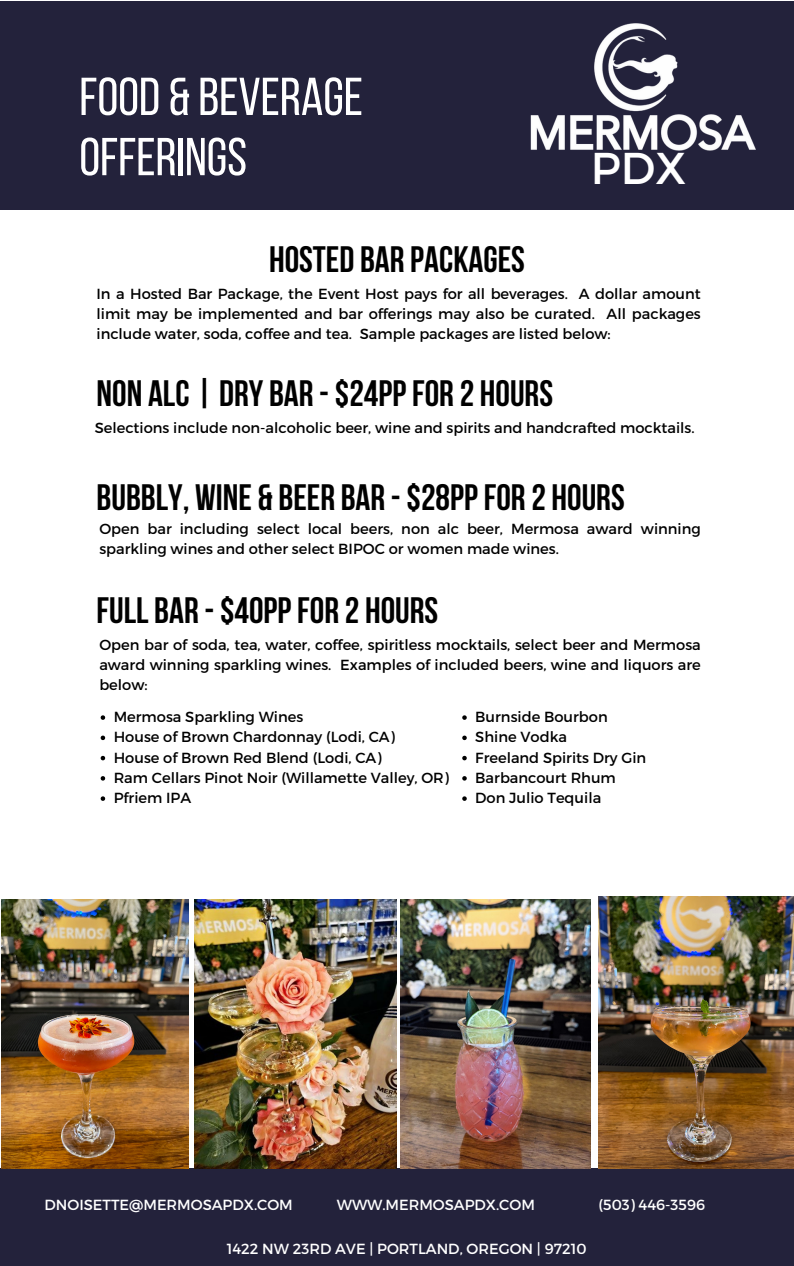
<style>
.page{position:relative;width:794px;height:1266px;background:#fff}
.page>*{position:absolute;margin:0;border:0;box-sizing:border-box;transform-origin:0 0}
.t1{font:53.25px "Bebas Neue";color:#fff}
.t2{font:44.47px "Montserrat";color:#fff}
.t3{font:700 36.6px "Bebas Neue";color:#000}
.t4{font:14.62px/20.2px "Montserrat";color:#000;text-align:justify}
.t5{font:14.62px "Montserrat";color:#fff}
</style>
<div class="page">
<div style="left:0;top:1px;width:793px;height:208px;background:#23223b"></div>
<img style="left:530px;top:23px;width:226px;height:128px">
<div style="left:0;top:1168px;width:793px;height:98px;background:#23223b"></div>
<img style="left:1px;top:899px;width:187px;height:270px">
<img style="left:598px;top:896px;width:195px;height:273px">
<img style="left:195px;top:899px;width:201px;height:270px">
<img style="left:401px;top:899px;width:189px;height:270px">
<svg style="left:101px;top:715px;width:4px;height:5px"></svg>
<svg style="left:101px;top:735px;width:4px;height:5px"></svg>
<svg style="left:101px;top:756px;width:4px;height:4px"></svg>
<svg style="left:101px;top:776px;width:4px;height:4px"></svg>
<svg style="left:101px;top:796px;width:4px;height:5px"></svg>
<svg style="left:462px;top:715px;width:4px;height:5px"></svg>
<svg style="left:462px;top:735px;width:4px;height:5px"></svg>
<svg style="left:462px;top:756px;width:4px;height:4px"></svg>
<svg style="left:462px;top:776px;width:4px;height:4px"></svg>
<svg style="left:462px;top:796px;width:4px;height:5px"></svg>
<p class="t1" style="left:79px;top:75px;width:285px">FOOD &amp; BEVERAGE</p>
<p class="t1" style="left:79px;top:135px;width:169px">OFFERINGS</p>
<p class="t3" style="left:269px;top:244px;width:257px">HOSTED BAR PACKAGES</p>
<p class="t2" style="left:590px;top:140px;width:97px">PDX</p>
<p class="t4" style="left:96px;top:283px;width:605px">In a Hosted Bar Package, the Event Host pays for all beverages. A dollar amount limit may be implemented and bar offerings may also be curated. All packages include water, soda, coffee and tea. Sample packages are listed below:</p>
<p class="t3" style="left:96px;top:378px;width:458px">NON ALC | DRY BAR -$24PPFOR 2 HOURS</p>
<p class="t4" style="left:95px;top:416px;width:601px">Selections include non-alcoholic beer, wine and spirits and handcrafted mocktails.</p>
<p class="t3" style="left:96px;top:482px;width:529px">BUBBLY, WINE &amp; BEER BAR -$28PPFOR 2 HOURS</p>
<p class="t4" style="left:99px;top:518px;width:602px">Open bar including select local beers, non alc beer, Mermosa award winning sparkling wines and other select BIPOC or women made wines.</p>
<p class="t3" style="left:96px;top:595px;width:343px">FULL BAR -$40PPFOR 2 HOURS</p>
<p class="t4" style="left:99px;top:634px;width:602px">Open bar of soda, tea, water, coffee, spiritless mocktails, select beer and Mermosa award winning sparkling wines. Examples of included beers, wine and liquors are below:</p>
<p class="t4" style="left:114px;top:706px;width:191px">Mermosa Sparkling Wines</p>
<p class="t4" style="left:114px;top:726px;width:282px">House of Brown Chardonnay (Lodi, CA)</p>
<p class="t4" style="left:114px;top:746px;width:269px">House of Brown Red Blend (Lodi, CA)</p>
<p class="t4" style="left:114px;top:767px;width:336px">Ram Cellars Pinot Noir (Willamette Valley, OR)</p>
<p class="t4" style="left:114px;top:787px;width:79px">Pfriem IPA</p>
<p class="t4" style="left:475px;top:706px;width:134px">Burnside Bourbon</p>
<p class="t4" style="left:475px;top:726px;width:93px">Shine Vodka</p>
<p class="t4" style="left:475px;top:746px;width:172px">Freeland Spirits Dry Gin</p>
<p class="t4" style="left:475px;top:767px;width:142px">Barbancourt Rhum</p>
<p class="t4" style="left:475px;top:787px;width:127px">Don Julio Tequila</p>
<p class="t5" style="left:589px;top:1186px;width:108px">(503) 446-3596</p>
<p class="t5" style="left:45px;top:1186px;width:224px">EVENTS@MERMOSAPDX.COM</p>
<p class="t5" style="left:327px;top:1186px;width:199px">WWW.MERMOSAPDX.COM</p>
<p class="t5" style="left:218px;top:1230px;width:361px">1422 NW 23RD AVE | PORTLAND, OREGON | 97210</p>
<p class="t5" style="left:598px;top:1195px;width:108px">(503) 446-3596</p>
<p class="t5" style="left:45px;top:1195px;width:250px">DNOISETTE@MERMOSAPDX.COM</p>
<p class="t5" style="left:336px;top:1195px;width:199px">WWW.MERMOSAPDX.COM</p>
<p class="t5" style="left:227px;top:1239px;width:361px">1422 NW 23RD AVE | PORTLAND, OREGON | 97210</p>
</div>
